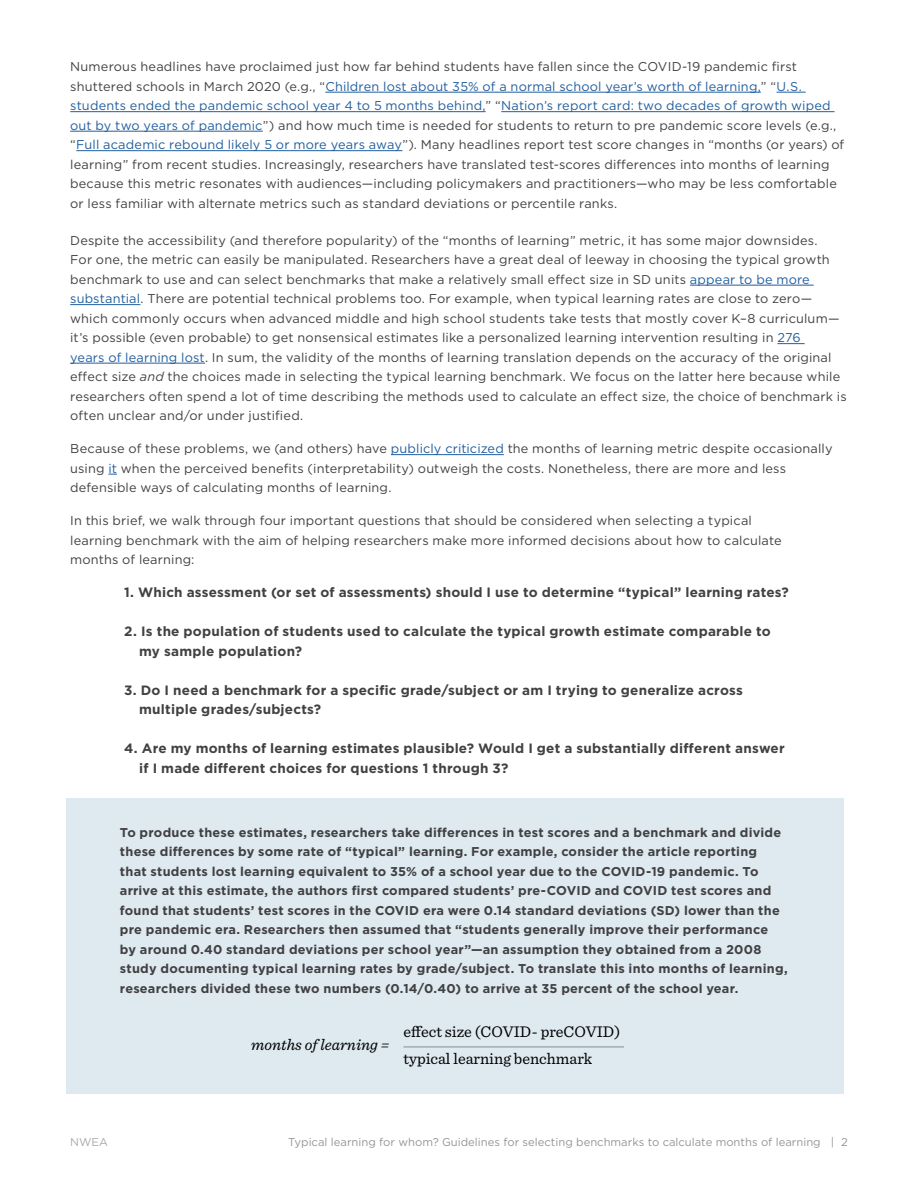
<style>
.page{position:relative;width:918px;height:1188px;background:#fff}
.page>*{position:absolute;margin:0;border:0;box-sizing:border-box;transform-origin:0 0}
.t1{font:16.2px/26.8px "Sentinel";color:#000}
.t2{font:italic 16.2px "Sentinel";color:#000}
.Sub_FIGURE{font:700 13.5px/19.5px "Gotham";letter-spacing:.015em;color:#414042}
.Body_Copy{font:12.75px/19.5px "Gotham";letter-spacing:.015em;color:#414042}
.Body_Copy-2{font:700 12.75px/19.5px "Gotham";letter-spacing:.02em;color:#414042}
.t3{font:11.25px "Gotham";color:#939598}
.t4{font:11.25px "Gotham";color:#a7a9ac}
.s1{color:#215e9e}
.s2{font-style:italic}
</style>
<div class="page">
<div style="left:66px;top:798px;width:777px;height:296px;background:#dee9f0"></div>
<hr style="left:325px;top:92px;width:436px;height:1px;background:#215e9e">
<svg style="left:777px;top:92px;width:29px;height:1px"></svg>
<hr style="left:70px;top:111px;width:416px;height:1px;background:#215e9e">
<hr style="left:501px;top:111px;width:334px;height:1px;background:#215e9e">
<hr style="left:70px;top:131px;width:193px;height:1px;background:#215e9e">
<hr style="left:76px;top:150px;width:326px;height:1px;background:#215e9e">
<hr style="left:690px;top:285px;width:124px;height:1px;background:#215e9e">
<hr style="left:70px;top:304px;width:70px;height:1px;background:#215e9e">
<svg style="left:777px;top:343px;width:28px;height:1px"></svg>
<hr style="left:70px;top:363px;width:135px;height:1px;background:#215e9e">
<hr style="left:391px;top:454px;width:113px;height:1px;background:#215e9e">
<hr style="left:403px;top:1046px;width:221px;height:1px;background:#000">
<p class="Body_Copy" style="left:70px;top:57px;width:776px">Numerous headlines have proclaimed just how far behind students have fallen since the COVID-19 pandemic first shuttered schools in March 2020 (e.g., “<span class="s1">Children lost about 35% of a normal school year’s worth of learning,</span>” “<span class="s1">U.S. students ended the pandemic school year 4 to 5 months behind,</span>” “<span class="s1">Nation’s report card: two decades of growth wiped out by two years of pandemic</span>”) and how much time is needed for students to return to pre pandemic score levels (e.g., “<span class="s1">Full academic rebound likely 5 or more years away</span>”). Many headlines report test score changes in “months (or years) of learning” from recent studies. Increasingly, researchers have translated test-scores differences into months of learning because this metric resonates with audiences—including policymakers and practitioners—who may be less comfortable or less familiar with alternate metrics such as standard deviations or percentile ranks.</p>
<p class="Body_Copy" style="left:70px;top:230px;width:778px">Despite the accessibility (and therefore popularity) of the “months of learning” metric, it has some major downsides.<br>For one, the metric can easily be manipulated. Researchers have a great deal of leeway in choosing the typical growth benchmark to use and can select benchmarks that make a relatively small effect size in SD units <span class="s1">appear to be more substantial</span>. There are potential technical problems too. For example, when typical learning rates are close to zero— which commonly occurs when advanced middle and high school students take tests that mostly cover K–8 curriculum— it’s possible (even probable) to get nonsensical estimates like a personalized learning intervention resulting in <span class="s1">276<br>years of learning lost</span>. In sum, the validity of the months of learning translation depends on the accuracy of the original effect size <span class="s2">and</span> the choices made in selecting the typical learning benchmark. We focus on the latter here because while researchers often spend a lot of time describing the methods used to calculate an effect size, the choice of benchmark is often unclear and/or under justified.</p>
<p class="Body_Copy" style="left:70px;top:439px;width:764px">Because of these problems, we (and others) have <span class="s1">publicly criticized</span> the months of learning metric despite occasionally using <span class="s1">it</span> when the perceived benefits (interpretability) outweigh the costs. Nonetheless, there are more and less defensible ways of calculating months of learning.</p>
<p class="Body_Copy" style="left:70px;top:511px;width:713px">In this brief, we walk through four important questions that should be considered when selecting a typical learning benchmark with the aim of helping researchers make more informed decisions about how to calculate months of learning:</p>
<h2 class="Sub_FIGURE" style="left:124px;top:583px;width:666px">1. Which assessment (or set of assessments) should I use to determine “typical” learning rates?</h2>
<h2 class="Sub_FIGURE" style="left:139px;top:622px;width:633px;text-indent:-15px">2. Is the population of students used to calculate the typical growth estimate comparable to my sample population?</h2>
<h2 class="Sub_FIGURE" style="left:139px;top:680px;width:605px;text-indent:-15px">3. Do I need a benchmark for a specific grade/subject or am I trying to generalize across multiple grades/subjects?</h2>
<h2 class="Sub_FIGURE" style="left:139px;top:739px;width:647px;text-indent:-15px">4. Are my months of learning estimates plausible? Would I get a substantially different answer if I made different choices for questions 1 through 3?</h2>
<p class="Body_Copy-2" style="left:120px;top:822px;width:669px">To produce these estimates, researchers take differences in test scores and a benchmark and divide these differences by some rate of “typical” learning. For example, consider the article reporting<br>that students lost learning equivalent to 35% of a school year due to the COVID-19 pandemic. To arrive at this estimate, the authors first compared students’ pre-COVID and COVID test scores and found that students’ test scores in the COVID era were 0.14 standard deviations (SD) lower than the pre pandemic era. Researchers then assumed that “students generally improve their performance<br>by around 0.40 standard deviations per school year”—an assumption they obtained from a 2008 study documenting typical learning rates by grade/subject. To translate this into months of learning, researchers divided these two numbers (0.14/0.40) to arrive at 35 percent of the school year.</p>
<p class="t2" style="left:251px;top:1033px;width:140px">months of learning =</p>
<p class="t1" style="left:403px;top:1017px;width:218px">effect size (COVID- preCOVID) typical learning benchmark</p>
<p class="t4" style="left:70px;top:1135px;width:39px">NWEA</p>
<p class="t3" style="left:288px;top:1135px;width:561px">Typical learning for whom? Guidelines for selecting benchmarks to calculate months of learning | 2</p>
</div>
